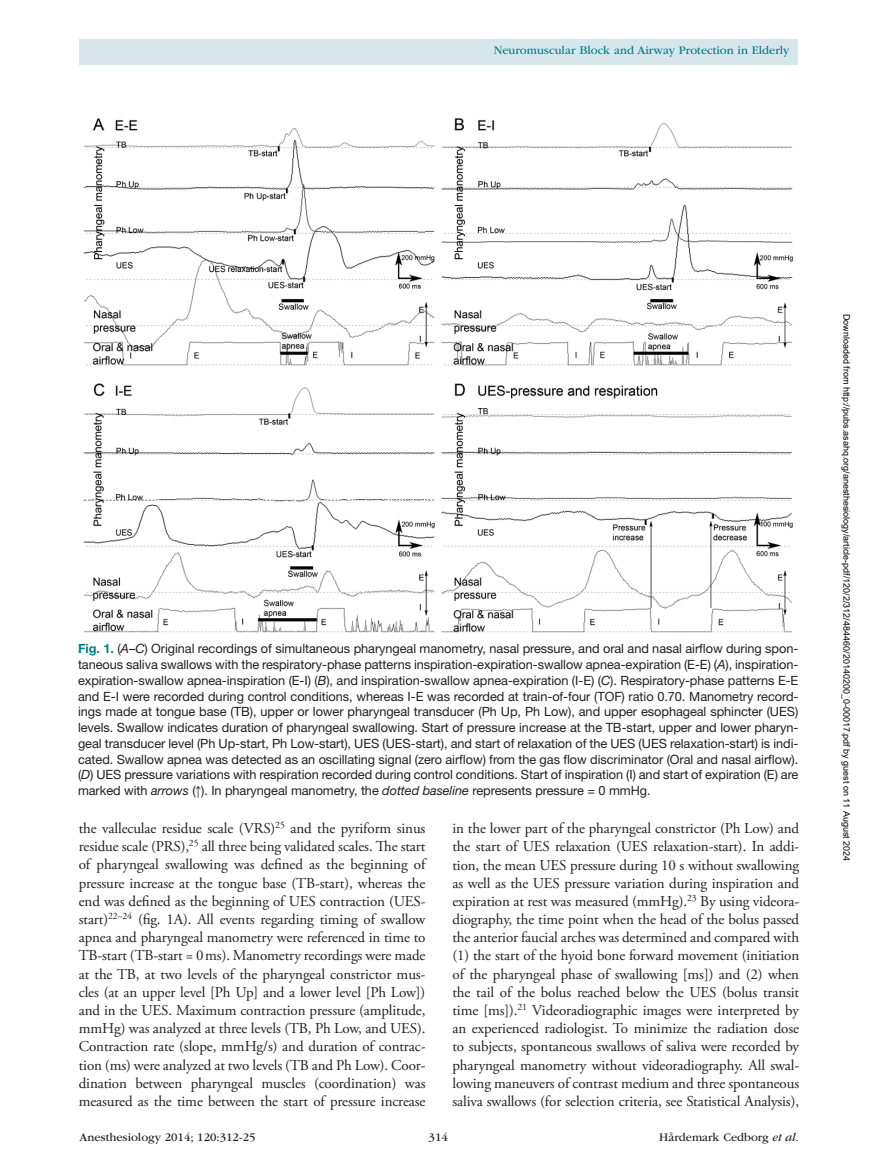
<style>
.page{position:relative;width:878px;height:1175px;background:#fff}
.page>*{position:absolute;margin:0;border:0;box-sizing:border-box;transform-origin:0 0}
.t1{font:15px/18.1px "Adobe Garamond Pro";letter-spacing:-.01em;color:#231f20;text-align:justify}
.t2{font:12.75px/15.8px "Helvetica Neue LT Std";letter-spacing:-.005em;color:#231f20;text-align:justify}
.t3{font:12px "ITC Garamond Std";color:#231f20}
.t4{font:12px "ITC Garamond Std";color:#007d88}
.t5{font:9px "Arial";color:#000}
.s1{font-weight:700;color:#007d88}
.s2{font-style:italic}
.s3{font-family:"Gandhari Unicode"}
</style>
<div class="page">
<div style="left:79px;top:39px;width:718px;height:25px;background:#d6e6ea"></div>
<img style="left:83px;top:118px;width:710px;height:515px">
<p class="t4" style="left:494px;top:44px;width:297px">Neuromuscular Block and Airway Protection in Elderly</p>
<p class="t2" style="left:78px;top:640px;width:722px"><span class="s1">Fig. 1.</span> (<span class="s2">A</span>–<span class="s2">C</span>) Original recordings of simultaneous pharyngeal manometry, nasal pressure, and oral and nasal airflow during spon&shy;taneous saliva swallows with the respiratory-phase patterns inspiration-expiration-swallow apnea-expiration (E-E) (<span class="s2">A</span>), inspiration&shy;expiration-swallow apnea-inspiration (E-I) (<span class="s2">B</span>), and inspiration-swallow apnea-expiration (I-E) (<span class="s2">C</span>). Respiratory-phase patterns E-E and E-I were recorded during control conditions, whereas I-E was recorded at train-of-four (TOF) ratio 0.70. Manometry record&shy;ings made at tongue base (TB), upper or lower pharyngeal transducer (Ph Up, Ph Low), and upper esophageal sphincter (UES) levels. Swallow indicates duration of pharyngeal swallowing. Start of pressure increase at the TB-start, upper and lower pharyn&shy;geal transducer level (Ph Up-start, Ph Low-start), UES (UES-start), and start of relaxation of the UES (UES relaxation-start) is indi&shy;cated. Swallow apnea was detected as an oscillating signal (zero airflow) from the gas flow discriminator (Oral and nasal airflow). (<span class="s2">D</span>) UES pressure variations with respiration recorded during control conditions. Start of inspiration (I) and start of expiration (E) are marked with <span class="s2">arrows</span> (<span class="s3">↑</span>). In pharyngeal manometry, the <span class="s2">dotted baseline</span> represents pressure = 0 mmHg.</p>
<p class="t1" style="left:79px;top:819px;width:348px">the valleculae residue scale (VRS)<sup>25</sup> and the pyriform sinus residue scale (PRS),<sup>25</sup> all three being validated scales. The start of pharyngeal swallowing was defined as the beginning of pressure increase at the tongue base (TB-start), whereas the end was defined as the beginning of UES contraction (UES&shy;start)<sup>22–24</sup> (fig. 1A). All events regarding timing of swallow apnea and pharyngeal manometry were referenced in time to TB-start (TB-start = 0ms). Manometry recordings were made at the TB, at two levels of the pharyngeal constrictor mus&shy;cles (at an upper level [Ph Up] and a lower level [Ph Low]) and in the UES. Maximum contraction pressure (amplitude, mmHg) was analyzed at three levels (TB, Ph Low, and UES).<br>Contraction rate (slope, mmHg/s) and duration of contrac&shy;tion (ms) were analyzed at two levels (TB and Ph Low). Coor&shy;dination between pharyngeal muscles (coordination) was measured as the time between the start of pressure increase</p>
<p class="t1" style="left:452px;top:819px;width:348px">in the lower part of the pharyngeal constrictor (Ph Low) and the start of UES relaxation (UES relaxation-start). In addi&shy;tion, the mean UES pressure during 10 s without swallowing as well as the UES pressure variation during inspiration and expiration at rest was measured (mmHg).<sup>23</sup> By using videora&shy;diography, the time point when the head of the bolus passed the anterior faucial arches was determined and compared with (1) the start of the hyoid bone forward movement (initiation of the pharyngeal phase of swallowing [ms]) and (2) when the tail of the bolus reached below the UES (bolus transit time [ms]).<sup>21</sup> Videoradiographic images were interpreted by an experienced radiologist. To minimize the radiation dose to subjects, spontaneous swallows of saliva were recorded by pharyngeal manometry without videoradiography. All swal&shy;lowing maneuvers of contrast medium and three spontaneous saliva swallows (for selection criteria, see Statistical Analysis),</p>
<p class="t3" style="left:80px;top:1130px;width:177px">Anesthesiology 2014; 120:312-25</p>
<p class="t3" style="left:428px;top:1130px;width:21px">314</p>
<p class="t3" style="left:659px;top:1130px;width:141px">Hårdemark Cedborg <span class="s2">et al</span>.</p>
<p class="t5" style="left:850px;top:314px;width:549px;rotate:90deg">Downloaded from http://pubs.asahq.org/anesthesiology/article-pdf/120/2/312/484460/20140200_0-00017.pdf by guest on 11 August 2024</p>
</div>
